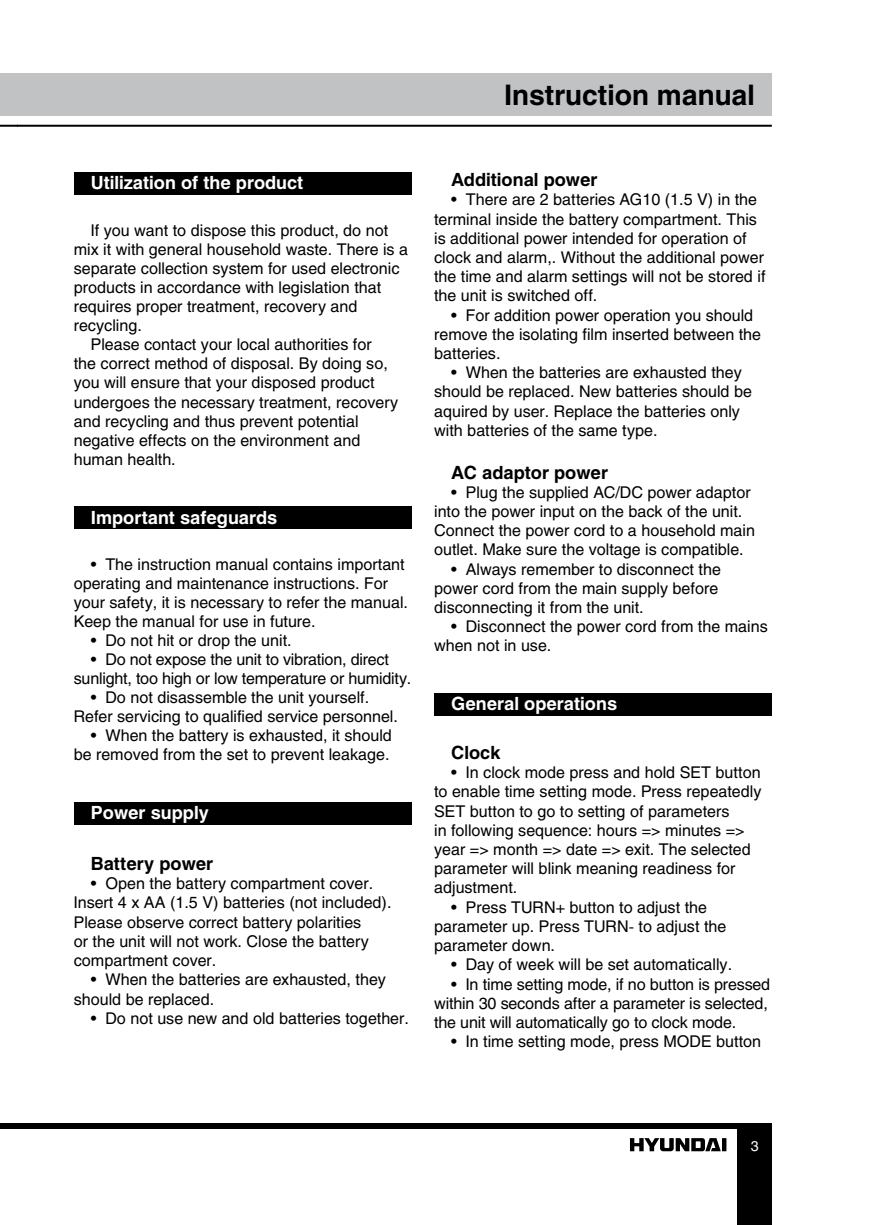
<style>
.page{position:relative;width:874px;height:1225px;background:#fff}
.page>*{position:absolute;margin:0;border:0;box-sizing:border-box;transform-origin:0 0}
.t1{font:700 28px "Helios";color:#000}
.t2{font:700 18px "Helios";color:#fff}
.small_paragrph_new{font:700 18px "Helios";color:#000}
.english_new{font:16px/19.2px "Helios";color:#000}
.russian_new{font:16px/19.2px "Helios";color:#000}
.t3{font:14px "Helios";color:#fff}
</style>
<div class="page">
<svg style="left:0;top:125px;width:17px;height:2px"></svg>
<div style="left:0;top:1122px;width:17px;height:6px;background:#000"></div>
<div style="left:0;top:74px;width:17px;height:42px;background:#c1c2c4"></div>
<hr style="left:17px;top:125px;width:754px;height:2px;background:#000">
<div style="left:17px;top:1122px;width:754px;height:6px;background:#000"></div>
<div style="left:737px;top:1123px;width:34px;height:102px;background:#000"></div>
<div style="left:17px;top:74px;width:754px;height:42px;background:#c1c2c4"></div>
<svg style="left:630px;top:1138px;width:96px;height:13px"></svg>
<div style="left:434px;top:693px;width:337px;height:23px;background:#000"></div>
<div style="left:74px;top:172px;width:337px;height:23px;background:#000"></div>
<div style="left:74px;top:506px;width:337px;height:23px;background:#000"></div>
<div style="left:74px;top:801px;width:337px;height:23px;background:#000"></div>
<p class="t1" style="left:504px;top:79px;width:252px">Instruction manual</p>
<p class="t2" style="left:91px;top:172px;width:214px">Utilization of the product</p>
<p class="english_new" style="left:74px;top:220px;width:336px;text-indent:17px">If you want to dispose this product, do not mix it with general household waste. There is a separate collection system for used electronic products in accordance with legislation that requires proper treatment, recovery and recycling.</p>
<p class="english_new" style="left:74px;top:335px;width:326px;text-indent:17px">Please contact your local authorities for<br>the correct method of disposal. By doing so, you will ensure that your disposed product undergoes the necessary treatment, recovery and recycling and thus prevent potential negative effects on the environment and human health.</p>
<p class="t2" style="left:91px;top:507px;width:188px">Important safeguards</p>
<p class="english_new" style="left:74px;top:554px;width:335px;text-indent:17px">• The instruction manual contains important operating and maintenance instructions. For your safety, it is necessary to refer the manual.<br>Keep the manual for use in future.</p>
<p class="english_new" style="left:91px;top:630px;width:202px">• Do not hit or drop the unit.</p>
<p class="english_new" style="left:74px;top:649px;width:339px;text-align:center">• Do not expose the unit to vibration, direct sunlight, too high or low temperature or humidity.</p>
<p class="english_new" style="left:74px;top:687px;width:325px;text-indent:17px">• Do not disassemble the unit yourself.<br>Refer servicing to qualified service personnel.</p>
<p class="english_new" style="left:74px;top:725px;width:319px;text-align:right">• When the battery is exhausted, it should be removed from the set to prevent leakage.</p>
<p class="t2" style="left:91px;top:802px;width:119px">Power supply</p>
<p class="small_paragrph_new" style="left:91px;top:853px;width:124px">Battery power</p>
<p class="english_new" style="left:74px;top:874px;width:319px;text-indent:17px">• Open the battery compartment cover.<br>Insert 4 x AA (1.5 V) batteries (not included).<br>Please observe correct battery polarities<br>or the unit will not work. Close the battery compartment cover.</p>
<p class="english_new" style="left:74px;top:970px;width:313px;text-indent:17px">• When the batteries are exhausted, they should be replaced.</p>
<p class="english_new" style="left:91px;top:1008px;width:319px">• Do not use new and old batteries together.</p>
<p class="small_paragrph_new" style="left:451px;top:169px;width:148px">Additional power</p>
<p class="english_new" style="left:434px;top:190px;width:332px;text-indent:17px">• There are 2 batteries AG10 (1.5 V) in the terminal inside the battery compartment. This is additional power intended for operation of clock and alarm,. Without the additional power the time and alarm settings will not be stored if the unit is switched off.</p>
<p class="russian_new" style="left:434px;top:305px;width:328px;text-indent:17px">• For addition power operation you should remove the isolating film inserted between the batteries.</p>
<p class="russian_new" style="left:434px;top:363px;width:319px;text-indent:17px">• When the batteries are exhausted they should be replaced. New batteries should be aquired by user. Replace the batteries only with batteries of the same type.</p>
<p class="small_paragrph_new" style="left:451px;top:462px;width:158px">AC adaptor power</p>
<p class="english_new" style="left:434px;top:483px;width:322px;text-indent:17px">• Plug the supplied AC/DC power adaptor into the power input on the back of the unit.<br>Connect the power cord to a household main outlet. Make sure the voltage is compatible.</p>
<p class="english_new" style="left:434px;top:559px;width:288px;text-indent:17px">• Always remember to disconnect the power cord from the main supply before disconnecting it from the unit.</p>
<p class="english_new" style="left:434px;top:616px;width:335px;text-indent:17px">• Disconnect the power cord from the mains when not in use.</p>
<p class="t2" style="left:451px;top:693px;width:167px">General operations</p>
<p class="small_paragrph_new" style="left:451px;top:742px;width:51px">Clock</p>
<p class="english_new" style="left:434px;top:763px;width:328px;text-indent:17px">• In clock mode press and hold SET button to enable time setting mode. Press repeatedly SET button to go to setting of parameters<br>in following sequence: hours =&gt; minutes =&gt; year =&gt; month =&gt; date =&gt; exit. The selected parameter will blink meaning readiness for adjustment.</p>
<p class="english_new" style="left:434px;top:897px;width:293px;text-indent:17px">• Press TURN+ button to adjust the parameter up. Press TURN- to adjust the parameter down.</p>
<p class="english_new" style="left:451px;top:955px;width:282px">• Day of week will be set automatically.</p>
<p class="english_new" style="left:434px;top:974px;width:337px;text-indent:17px">• In time setting mode, if no button is pressed within 30 seconds after a parameter is selected, the unit will automatically go to clock mode.</p>
<p class="english_new" style="left:451px;top:1031px;width:311px">• In time setting mode, press MODE button</p>
<p class="t3" style="left:750px;top:1138px;width:9px">3</p>
</div>
